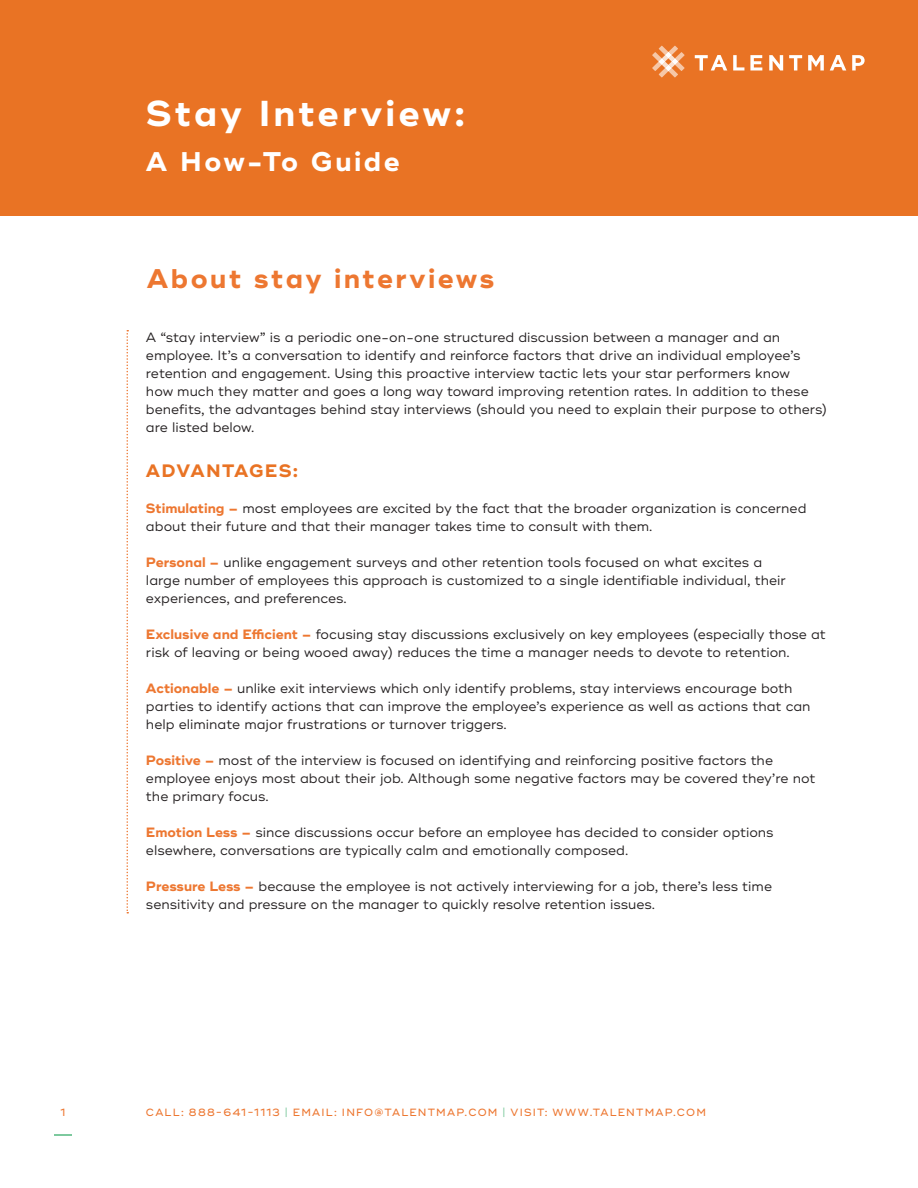
<style>
.page{position:relative;width:918px;height:1188px;background:#fff}
.page>*{position:absolute;margin:0;border:0;box-sizing:border-box;transform-origin:0 0}
.t1{font:700 36px "Ridley Grotesk";letter-spacing:.085em;color:#fff}
.t2{font:700 27px "Ridley Grotesk";letter-spacing:.09em;color:#ed7731}
.t3{font:700 27px "Ridley Grotesk";letter-spacing:.09em;color:#fff}
.Intro{font:700 18px "Ridley Grotesk";letter-spacing:.07em;color:#e97324}
.Body{font:13.5px/18px "Ridley Grotesk";color:#231f20}
.t4{font:500 10.5px "Ridley Grotesk";letter-spacing:.115em;color:#ed7731}
.s1{font-weight:700;color:#ed7731}
.s2{color:#7dc99e}
</style>
<div class="page">
<svg style="left:54px;top:1135px;width:18px;height:1px"></svg>
<svg style="left:126px;top:330px;width:2px;height:584px"></svg>
<div style="left:0;top:0;width:918px;height:216px;background:#e97324"></div>
<svg style="left:695px;top:55px;width:32px;height:15px"></svg>
<svg style="left:733px;top:55px;width:11px;height:15px"></svg>
<svg style="left:750px;top:55px;width:12px;height:15px"></svg>
<svg style="left:769px;top:55px;width:14px;height:15px"></svg>
<svg style="left:789px;top:55px;width:13px;height:15px"></svg>
<svg style="left:808px;top:55px;width:16px;height:15px"></svg>
<svg style="left:830px;top:55px;width:16px;height:15px"></svg>
<svg style="left:852px;top:55px;width:13px;height:15px"></svg>
<svg style="left:652px;top:46px;width:33px;height:31px"></svg>
<p class="t4" style="left:61px;top:1106px;width:6px">1</p>
<p class="t1" style="left:146px;top:92px;width:321px">Stay Interview:</p>
<p class="t3" style="left:146px;top:145px;width:255px">A How-To Guide</p>
<p class="t2" style="left:147px;top:262px;width:349px">About stay interviews</p>
<p class="Body" style="left:146px;top:329px;width:683px">A “stay interview” is a periodic one-on-one structured discussion between a manager and an employee. It’s a conversation to identify and reinforce factors that drive an individual employee’s retention and engagement. Using this proactive interview tactic lets your star performers know<br>how much they matter and goes a long way toward improving retention rates. In addition to these benefits, the advantages behind stay interviews (should you need to explain their purpose to others) are listed below.</p>
<p class="Intro" style="left:146px;top:460px;width:154px">ADVANTAGES:</p>
<p class="Body" style="left:146px;top:500px;width:662px"><span class="s1">Stimulating –</span> most employees are excited by the fact that the broader organization is concerned about their future and that their manager takes time to consult with them.</p>
<p class="Body" style="left:146px;top:554px;width:641px"><span class="s1">Personal –</span> unlike engagement surveys and other retention tools focused on what excites a large number of employees this approach is customized to a single identifiable individual, their experiences, and preferences.</p>
<p class="Body" style="left:146px;top:626px;width:681px"><span class="s1">Exclusive and Efficient –</span> focusing stay discussions exclusively on key employees (especially those at risk of leaving or being wooed away) reduces the time a manager needs to devote to retention.</p>
<p class="Body" style="left:146px;top:680px;width:666px"><span class="s1">Actionable –</span> unlike exit interviews which only identify problems, stay interviews encourage both parties to identify actions that can improve the employee’s experience as well as actions that can help eliminate major frustrations or turnover triggers.</p>
<p class="Body" style="left:146px;top:752px;width:671px"><span class="s1">Positive –</span> most of the interview is focused on identifying and reinforcing positive factors the employee enjoys most about their job. Although some negative factors may be covered they’re not the primary focus.</p>
<p class="Body" style="left:146px;top:824px;width:629px"><span class="s1">Emotion Less –</span> since discussions occur before an employee has decided to consider options elsewhere, conversations are typically calm and emotionally composed.</p>
<p class="Body" style="left:146px;top:878px;width:628px"><span class="s1">Pressure Less –</span> because the employee is not actively interviewing for a job, there’s less time sensitivity and pressure on the manager to quickly resolve retention issues.</p>
<p class="t4" style="left:146px;top:1106px;width:561px">CALL: 888-641-1113 <span class="s2">|</span> EMAIL: INFO@TALENTMAP.COM <span class="s2">|</span> VISIT: WWW.TALENTMAP.COM</p>
</div>
